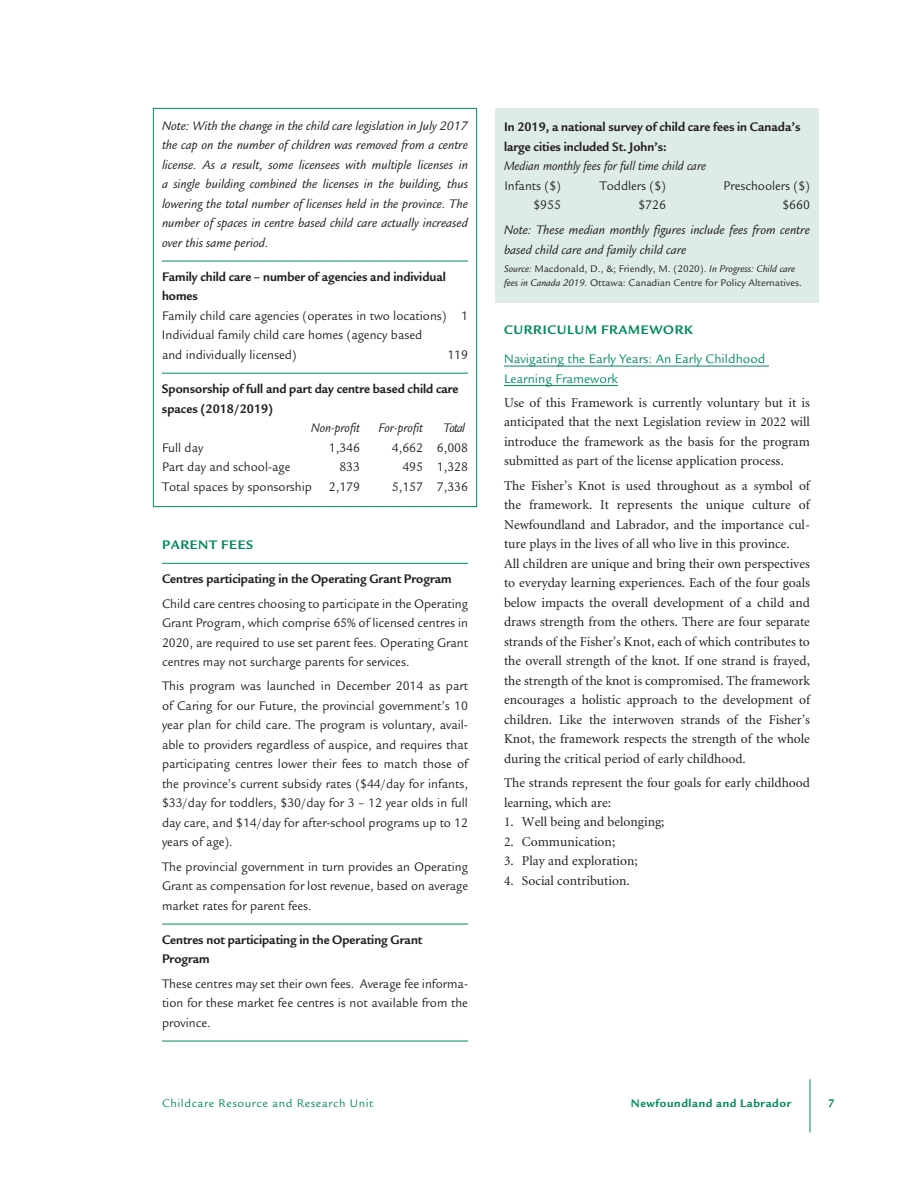
<style>
.page{position:relative;width:918px;height:1188px;background:#fff}
.page>*{position:absolute;margin:0;border:0;box-sizing:border-box;transform-origin:0 0}
.t1{font:13.5px/19.5px "Legacy San ITC";color:#231f20;text-align:justify;scale:.95 1}
.t2{font:13.5px/19.5px "Minion";color:#231f20}
.t3{font:italic 13.5px/19.5px "Legacy San ITC";color:#231f20}
.t4{font:700 13.5px/19.5px "Legacy San ITC";color:#231f20;scale:.95 1}
.t5{font:italic 13.5px "Legacy San ITC";color:#231f20;scale:.95 1}
.t6{font:13.5px/19.5px "Legacy San ITC";color:#008a5f}
.t7{font:700 13.5px "Legacy San ITC";letter-spacing:.05em;color:#008a5f}
.t8{font:12px "Legacy San ITC";letter-spacing:.05em;color:#008a5f}
.t9{font:700 12px "Legacy San ITC";letter-spacing:.05em;color:#008a5f}
.t10{font:10.5px/13.5px "Legacy San ITC";color:#231f20}
.s1{font-style:italic}
</style>
<div class="page">
<hr style="left:810px;top:1079px;width:1px;height:53px;background:#008a5f">
<div style="left:495px;top:108px;width:324px;height:194px;background:#deece6"></div>
<div style="left:153px;top:108px;width:324px;height:399px;background:#fff;border:1px solid #008a5f"></div>
<hr style="left:504px;top:366px;width:265px;height:1px;background:#008a5f">
<hr style="left:504px;top:385px;width:114px;height:1px;background:#008a5f">
<hr style="left:162px;top:261px;width:306px;height:1px;background:#008a5f">
<hr style="left:162px;top:373px;width:306px;height:1px;background:#008a5f">
<hr style="left:162px;top:563px;width:306px;height:1px;background:#008a5f">
<hr style="left:162px;top:924px;width:306px;height:1px;background:#008a5f">
<hr style="left:162px;top:1041px;width:306px;height:1px;background:#008a5f">
<p class="t3" style="left:162px;top:116px;width:308px;text-align:justify">Note: With the change in the child care legislation in July 2017 the cap on the number of children was removed from a centre license. As a result, some licensees with multiple licenses in a single building combined the licenses in the building, thus lowering the total number of licenses held in the province. The number of spaces in centre based child care actually increased over this same period.</p>
<p class="t4" style="left:162px;top:267px;width:300px">Family child care – number of agencies and individual homes</p>
<p class="t1" style="left:162px;top:306px;width:324px;text-align:left">Family child care agencies (operates in two locations) 1<br>Individual family child care homes (agency based<br>and individually licensed)</p>
<p class="t1" style="left:447px;top:345px;width:23px">119</p>
<p class="t4" style="left:162px;top:379px;width:314px">Sponsorship of full and part day centre based child care spaces (2018/2019)</p>
<p class="t5" style="left:311px;top:421px;width:53px">Non-profit</p>
<p class="t5" style="left:378px;top:421px;width:48px">For-profit</p>
<p class="t5" style="left:443px;top:421px;width:24px">Total</p>
<p class="t1" style="left:162px;top:438px;width:45px">Full day</p>
<p class="t1" style="left:329px;top:438px;width:34px">1,346</p>
<p class="t1" style="left:392px;top:438px;width:82px">4,662 6,008</p>
<p class="t1" style="left:162px;top:457px;width:137px">Part day and school-age</p>
<p class="t1" style="left:339px;top:457px;width:23px">833</p>
<p class="t1" style="left:402px;top:457px;width:71px">495 1,328</p>
<p class="t1" style="left:162px;top:477px;width:210px">Total spaces by sponsorship 2,179</p>
<p class="t1" style="left:392px;top:477px;width:82px">5,157 7,336</p>
<p class="t7" style="left:162px;top:537px;width:93px">PARENT FEES</p>
<p class="t4" style="left:162px;top:569px;width:306px">Centres participating in the Operating Grant Program</p>
<p class="t1" style="left:162px;top:594px;width:324px">Child care centres choosing to participate in the Operating Grant Program, which comprise 65% of licensed centres in 2020, are required to use set parent fees. Operating Grant centres may not surcharge parents for services.</p>
<p class="t1" style="left:162px;top:677px;width:324px">This program was launched in December 2014 as part of Caring for our Future, the provincial government’s 10 year plan for child care. The program is voluntary, avail&shy;able to providers regardless of auspice, and requires that participating centres lower their fees to match those of the province’s current subsidy rates ($44/day for infants, $33/day for toddlers, $30/day for 3 – 12 year olds in full day care, and $14/day for after-school programs up to 12 years of age).</p>
<p class="t1" style="left:162px;top:857px;width:324px">The provincial government in turn provides an Operating Grant as compensation for lost revenue, based on average market rates for parent fees.</p>
<p class="t4" style="left:162px;top:930px;width:276px">Centres not participating in the Operating Grant<br>Program</p>
<p class="t1" style="left:162px;top:974px;width:324px">These centres may set their own fees. Average fee informa&shy;tion for these market fee centres is not available from the province.</p>
<p class="t4" style="left:504px;top:117px;width:314px">In 2019, a national survey of child care fees in Canada’s large cities included St. John’s:</p>
<p class="t5" style="left:504px;top:159px;width:214px">Median monthly fees for full time child care</p>
<p class="t1" style="left:504px;top:176px;width:61px">Infants ($)</p>
<p class="t1" style="left:600px;top:176px;width:71px">Toddlers ($)</p>
<p class="t1" style="left:724px;top:176px;width:93px">Preschoolers ($)</p>
<p class="t1" style="left:533px;top:195px;width:30px">$955</p>
<p class="t1" style="left:638px;top:195px;width:30px">$726</p>
<p class="t1" style="left:782px;top:195px;width:30px">$660</p>
<p class="t3" style="left:504px;top:220px;width:308px">Note: These median monthly figures include fees from centre based child care and family child care</p>
<p class="t10" style="left:504px;top:262px;width:300px"><span class="s1">Source:</span> Macdonald, D., &amp;; Friendly, M. (2020). <span class="s1">In Progress: Child care fees in Canada 2019.</span> Ottawa: Canadian Centre for Policy Alternatives.</p>
<p class="t7" style="left:504px;top:322px;width:190px">CURRICULUM FRAMEWORK</p>
<p class="t6" style="left:504px;top:349px;width:263px">Navigating the Early Years: An Early Childhood<br>Learning Framework</p>
<p class="t2" style="left:504px;top:393px;width:308px;text-align:justify">Use of this Framework is currently voluntary but it is anticipated that the next Legislation review in 2022 will introduce the framework as the basis for the program submitted as part of the license application process.</p>
<p class="t2" style="left:504px;top:476px;width:308px">The Fisher’s Knot is used throughout as a symbol of the framework. It represents the unique culture of Newfoundland and Labrador, and the importance cul&shy;ture plays in the lives of all who live in this province.<br>All children are unique and bring their own perspectives to everyday learning experiences. Each of the four goals below impacts the overall development of a child and draws strength from the others. There are four separate strands of the Fisher’s Knot, each of which contributes to the overall strength of the knot. If one strand is frayed, the strength of the knot is compromised. The framework encourages a holistic approach to the development of children. Like the interwoven strands of the Fisher’s Knot, the framework respects the strength of the whole during the critical period of early childhood.</p>
<p class="t2" style="left:504px;top:774px;width:307px">The strands represent the four goals for early childhood learning, which are:</p>
<p class="t2" style="left:504px;top:813px;width:162px">1. Well being and belonging;</p>
<p class="t2" style="left:504px;top:832px;width:113px">2. Communication;</p>
<p class="t2" style="left:504px;top:852px;width:135px">3. Play and exploration;</p>
<p class="t2" style="left:504px;top:871px;width:127px">4. Social contribution.</p>
<p class="t8" style="left:162px;top:1096px;width:213px">Childcare Resource and Research Unit</p>
<p class="t9" style="left:631px;top:1096px;width:162px">Newfoundland and Labrador</p>
<p class="t9" style="left:828px;top:1096px;width:8px">7</p>
</div>
